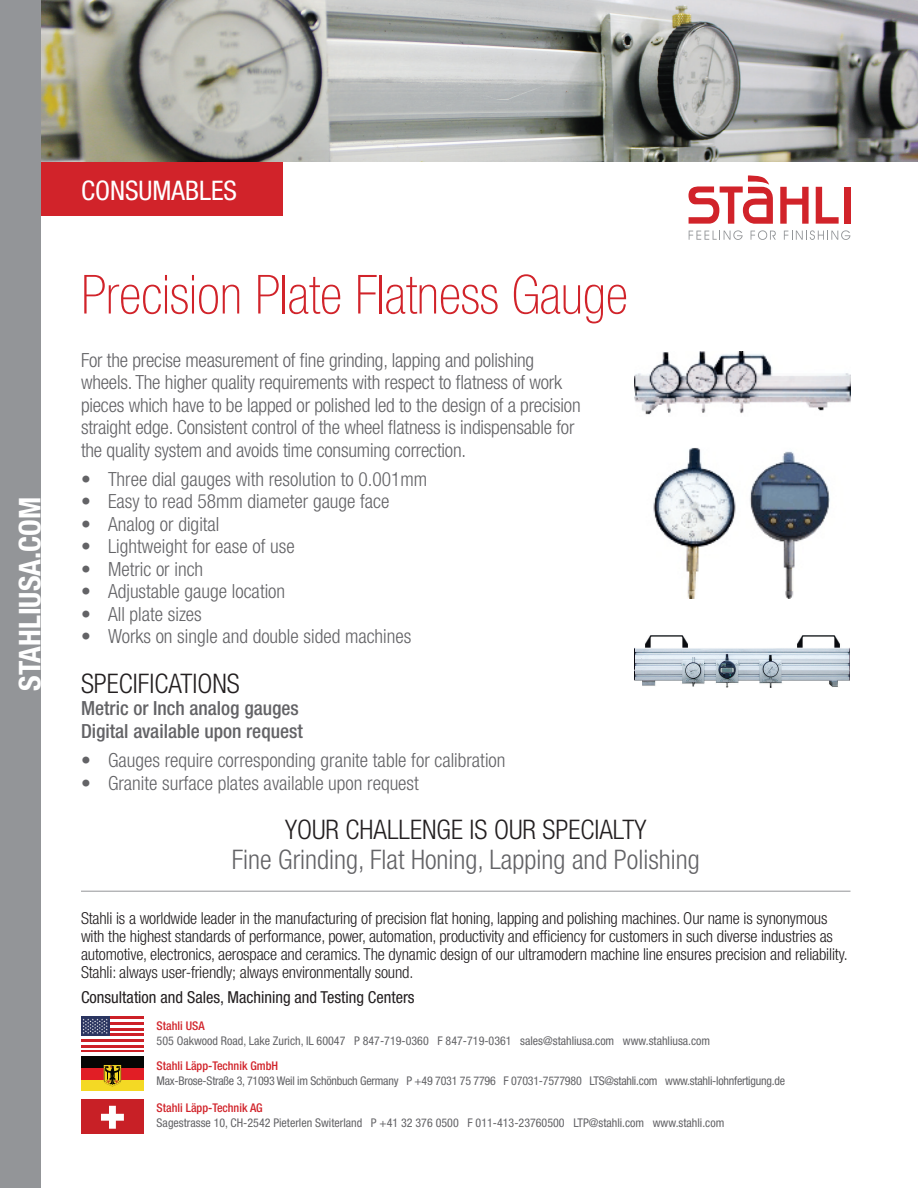
<style>
.page{position:relative;width:918px;height:1188px;background:#fff}
.page>*{position:absolute;margin:0;border:0;box-sizing:border-box;transform-origin:0 0}
.t1{font:100 condensed 54px "Helvetica Neue";color:#d1232a}
.t2{font:700 condensed 30px "Helvetica Neue";color:#fff}
.t3{font:300 condensed 27px "Helvetica Neue";color:#636366}
.t4{font:300 condensed 27px "Helvetica Neue";color:#231f20}
.t5{font:condensed 27px "Helvetica Neue";color:#fff}
.t6{font:300 condensed 19.5px/22.5px "Helvetica Neue";letter-spacing:-.005em;color:#636366}
.t7{font:500 condensed 19.5px/22.5px "Helvetica Neue";color:#636366}
.t8{font:300 condensed 16.5px/18px "Helvetica Neue";letter-spacing:-.01em;color:#231f20}
.t9{font:condensed 16.5px "Helvetica Neue";color:#231f20}
.t10{font:condensed 12px "Helvetica Neue";color:#636366}
.t11{font:condensed 12px "Helvetica Neue";letter-spacing:-.02em;color:#636366}
.t12{font:500 condensed 12px "Helvetica Neue";color:#d1232a}
</style>
<div class="page">
<div style="left:844px;top:187px;width:6px;height:37px;background:#d1232a"></div>
<svg style="left:780px;top:187px;width:29px;height:37px"></svg>
<svg style="left:816px;top:187px;width:23px;height:37px"></svg>
<svg style="left:688px;top:175px;width:85px;height:49px"></svg>
<svg style="left:689px;top:230px;width:54px;height:10px"></svg>
<svg style="left:751px;top:230px;width:25px;height:10px"></svg>
<svg style="left:784px;top:230px;width:66px;height:10px"></svg>
<div style="left:40px;top:162px;width:244px;height:54px;background:#d1232a"></div>
<img style="left:40px;top:0;width:878px;height:162px">
<div style="left:0;top:0;width:40px;height:1188px;background:#939598"></div>
<div style="left:81px;top:1056px;width:63px;height:13px;background:#040503"></div>
<div style="left:81px;top:1069px;width:63px;height:12px;background:#e11e25"></div>
<div style="left:81px;top:1081px;width:63px;height:10px;background:#f4d924"></div>
<svg style="left:104px;top:1065px;width:17px;height:22px"></svg>
<div style="left:81px;top:1099px;width:63px;height:35px;background:#c82026"></div>
<svg style="left:101px;top:1106px;width:23px;height:23px"></svg>
<hr style="left:81px;top:1050px;width:63px;height:1px;background:#cd2027">
<hr style="left:81px;top:1045px;width:63px;height:2px;background:#cd2027">
<hr style="left:81px;top:1039px;width:63px;height:3px;background:#cd2027">
<hr style="left:81px;top:1033px;width:63px;height:3px;background:#cd2027">
<hr style="left:81px;top:1028px;width:63px;height:3px;background:#cd2027">
<hr style="left:81px;top:1022px;width:63px;height:3px;background:#cd2027">
<hr style="left:81px;top:1016px;width:63px;height:3px;background:#cd2027">
<div style="left:81px;top:1016px;width:29px;height:20px;background:#2b3560"></div>
<svg style="left:83px;top:1019px;width:25px;height:15px"></svg>
<hr style="left:81px;top:891px;width:769px;height:1px;background:#939598">
<img style="left:635px;top:351px;width:215px;height:247px">
<img style="left:634px;top:636px;width:216px;height:51px">
<h2 class="t2" style="left:12px;top:691px;width:195px;rotate:-90deg">STAHLIUSA.COM</h2>
<h3 class="t5" style="left:81px;top:174px;width:158px">CONSUMABLES</h3>
<h1 class="t1" style="left:81px;top:264px;width:548px">Precision Plate Flatness Gauge</h1>
<p class="t6" style="left:81px;top:348px;width:501px">For the precise measurement of fine grinding, lapping and polishing wheels. The higher quality requirements with respect to flatness of work pieces which have to be lapped or polished led to the design of a precision straight edge. Consistent control of the wheel flatness is indispensable for the quality system and avoids time consuming correction.</p>
<p class="t6" style="left:81px;top:467px;width:348px">• Three dial gauges with resolution to 0.001mm</p>
<p class="t6" style="left:81px;top:490px;width:310px">• Easy to read 58mm diameter gauge face</p>
<p class="t6" style="left:81px;top:512px;width:140px">• Analog or digital</p>
<p class="t6" style="left:81px;top:535px;width:215px">• Lightweight for ease of use</p>
<p class="t6" style="left:81px;top:557px;width:124px">• Metric or inch</p>
<p class="t6" style="left:81px;top:580px;width:206px">• Adjustable gauge location</p>
<p class="t6" style="left:81px;top:603px;width:122px">• All plate sizes</p>
<p class="t6" style="left:81px;top:625px;width:332px">• Works on single and double sided machines</p>
<h3 class="t4" style="left:81px;top:668px;width:160px">SPECIFICATIONS</h3>
<p class="t7" style="left:81px;top:697px;width:223px">Metric or Inch analog gauges<br>Digital available upon request</p>
<p class="t6" style="left:81px;top:749px;width:426px">• Gauges require corresponding granite table for calibration</p>
<p class="t6" style="left:81px;top:771px;width:339px">• Granite surface plates available upon request</p>
<h3 class="t4" style="left:285px;top:814px;width:363px">YOUR CHALLENGE IS OUR SPECIALTY</h3>
<h3 class="t3" style="left:232px;top:844px;width:470px">Fine Grinding, Flat Honing, Lapping and Polishing</h3>
<p class="t8" style="left:81px;top:909px;width:768px">Stahli is a worldwide leader in the manufacturing of precision flat honing, lapping and polishing machines. Our name is synonymous with the highest standards of performance, power, automation, productivity and efficiency for customers in such diverse industries as automotive, electronics, aerospace and ceramics. The dynamic design of our ultramodern machine line ensures precision and reliability.<br>Stahli: always user-friendly; always environmentally sound.</p>
<p class="t9" style="left:81px;top:988px;width:335px">Consultation and Sales, Machining and Testing Centers</p>
<p class="t12" style="left:157px;top:1018px;width:49px">Stahli USA</p>
<p class="t10" style="left:157px;top:1033px;width:555px">505 Oakwood Road, Lake Zurich, IL 60047 P 847-719-0360 F 847-719-0361 sales@stahliusa.com www.stahliusa.com</p>
<p class="t12" style="left:157px;top:1058px;width:123px">Stahli Läpp-Technik GmbH</p>
<p class="t11" style="left:157px;top:1073px;width:630px">Max-Brose-Straße 3, 71093 Weil im Schönbuch Germany P +49 7031 75 7796 F 07031-7577980 LTS@stahli.com www.stahli-lohnfertigung.de</p>
<p class="t12" style="left:157px;top:1101px;width:108px">Stahli Läpp-Technik AG</p>
<p class="t10" style="left:157px;top:1116px;width:569px">Sagestrasse 10, CH-2542 Pieterlen Switerland P +41 32 376 0500 F 011-413-23760500 LTP@stahli.com www.stahli.com</p>
</div>
